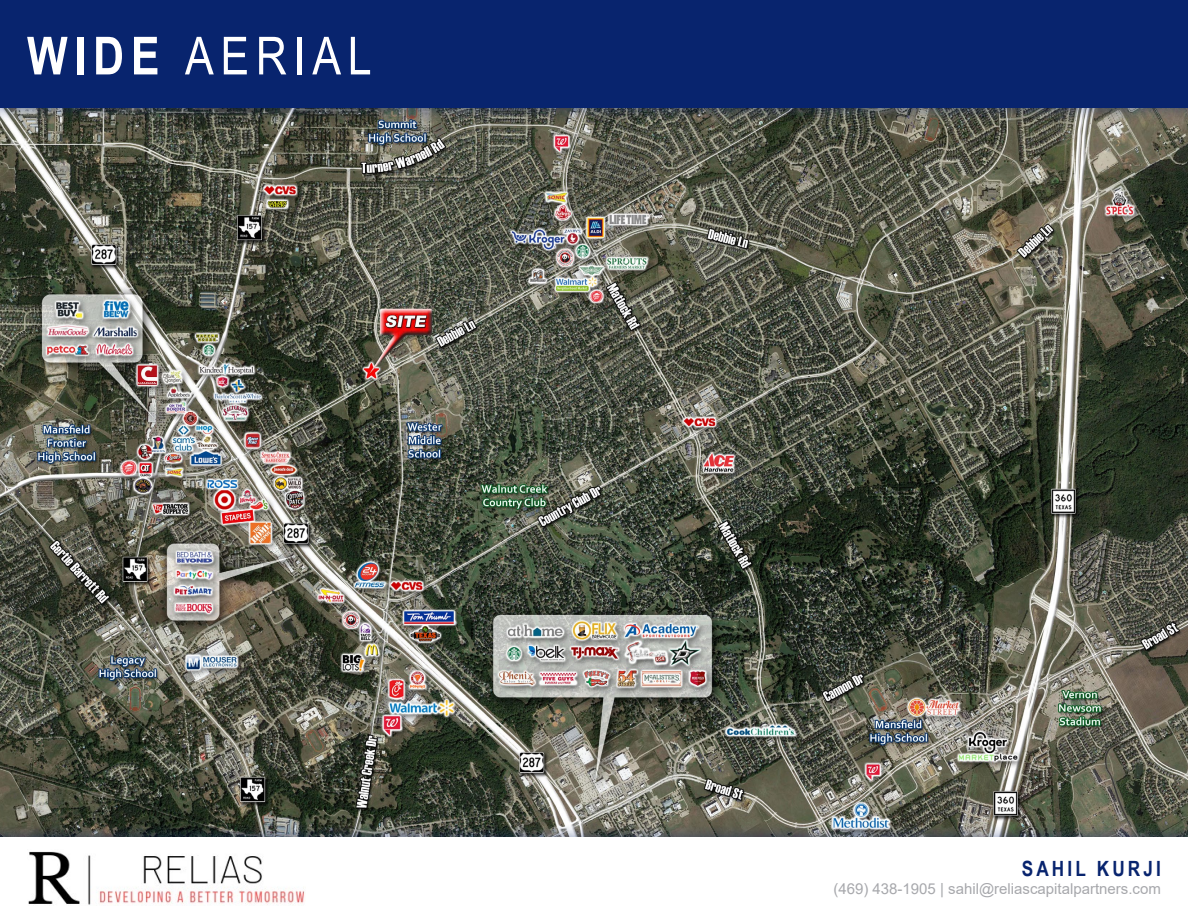
<style>
.page{position:relative;width:1188px;height:918px;background:#fff}
.page>*{position:absolute;margin:0;border:0;box-sizing:border-box;transform-origin:0 0}
.t1{font:52.5px "Arial Narrow";letter-spacing:.13em;color:#fff}
.t2{font:700 21px "Arial Narrow";letter-spacing:.15em;color:#08246e}
.t3{font:15px "Arial";color:#a7a8ac}
.s1{font-weight:700}
</style>
<div class="page">
<img style="left:0;top:123px;width:1188px;height:699px">
<div style="left:0;top:0;width:1188px;height:123px;background:#08246e;opacity:.5"></div>
<div style="left:0;top:0;width:1188px;height:108px;background:#08246e"></div>
<div style="left:0;top:822px;width:1188px;height:96px;background:#08246e;opacity:.5"></div>
<div style="left:0;top:837px;width:1188px;height:81px;background:#fff"></div>
<img style="left:28px;top:851px;width:277px;height:54px">
<h1 class="t1" style="left:27px;top:17px;width:346px"><span class="s1">WIDE</span> AERIAL</h1>
<h2 class="t2" style="left:1022px;top:853px;width:141px">SAHIL KURJI</h2>
<p class="t3" style="left:833px;top:879px;width:329px">(469) 438-1905 | sahil@reliascapitalpartners.com</p>
</div>
